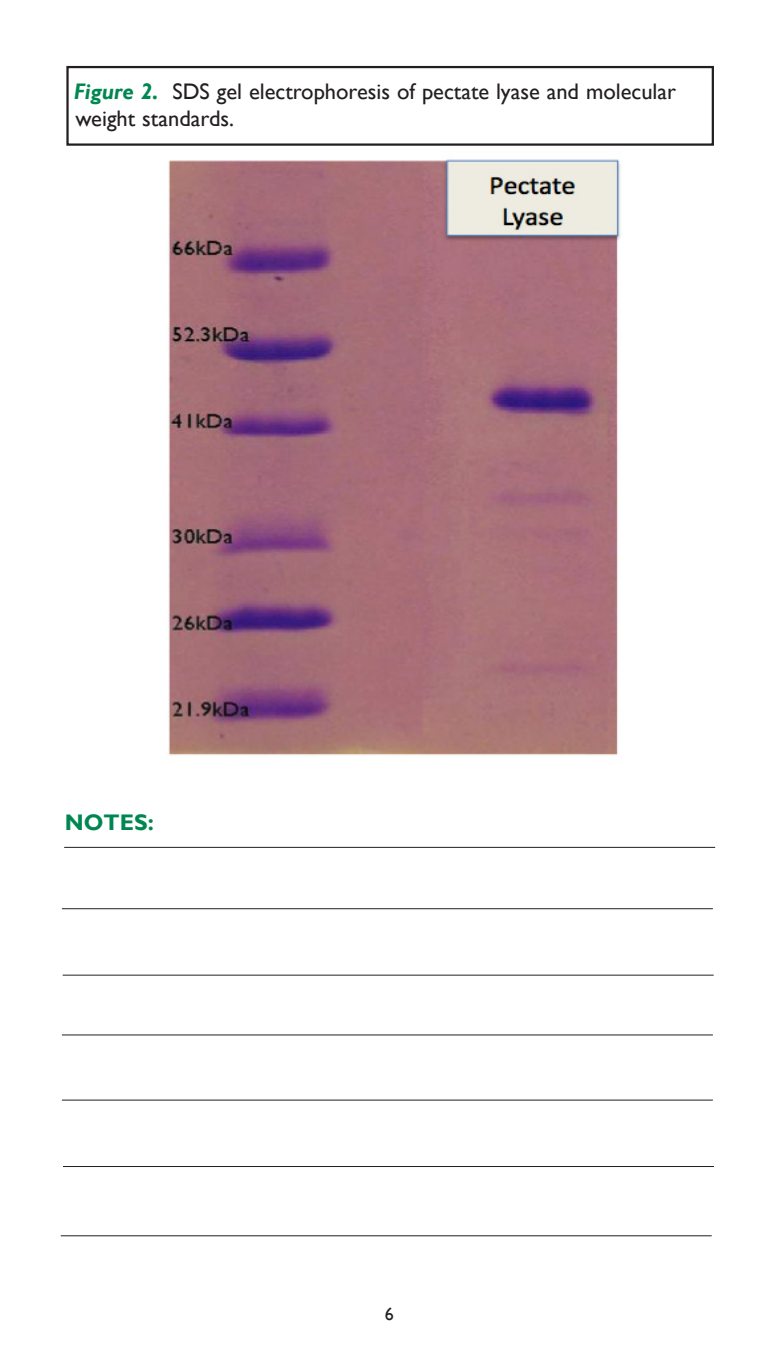
<style>
.page{position:relative;width:779px;height:1353px;background:#fff}
.page>*{position:absolute;margin:0;border:0;box-sizing:border-box;transform-origin:0 0}
.t1{font:22.5px "Gill Sans";color:#231f20}
.t2{font:700 22.5px "Gill Sans";color:#008751}
.t3{font:18px "Gill Sans";color:#231f20}
.s1{font-weight:700;font-style:italic;color:#008751}
</style>
<div class="page">
<hr style="left:64px;top:846px;width:650px;height:1px;background:#231f20">
<hr style="left:61px;top:1235px;width:650px;height:1px;background:#231f20">
<hr style="left:63px;top:1165px;width:650px;height:1px;background:#231f20">
<hr style="left:62px;top:1099px;width:650px;height:1px;background:#231f20">
<hr style="left:62px;top:1034px;width:650px;height:1px;background:#231f20">
<hr style="left:63px;top:974px;width:650px;height:1px;background:#231f20">
<hr style="left:62px;top:908px;width:650px;height:1px;background:#231f20">
<img style="left:168px;top:159px;width:454px;height:597px">
<div style="left:66px;top:66px;width:647px;height:80px;border:2px solid #231f20"></div>
<p class="t1" style="left:74px;top:78px;width:603px"><span class="s1">Figure 2.</span> SDS gel electrophoresis of pectate lyase and molecular</p>
<p class="t1" style="left:75px;top:105px;width:160px">weight standards.</p>
<p class="t2" style="left:65px;top:808px;width:90px">NOTES:</p>
<p class="t3" style="left:385px;top:1302px;width:10px">6</p>
</div>
